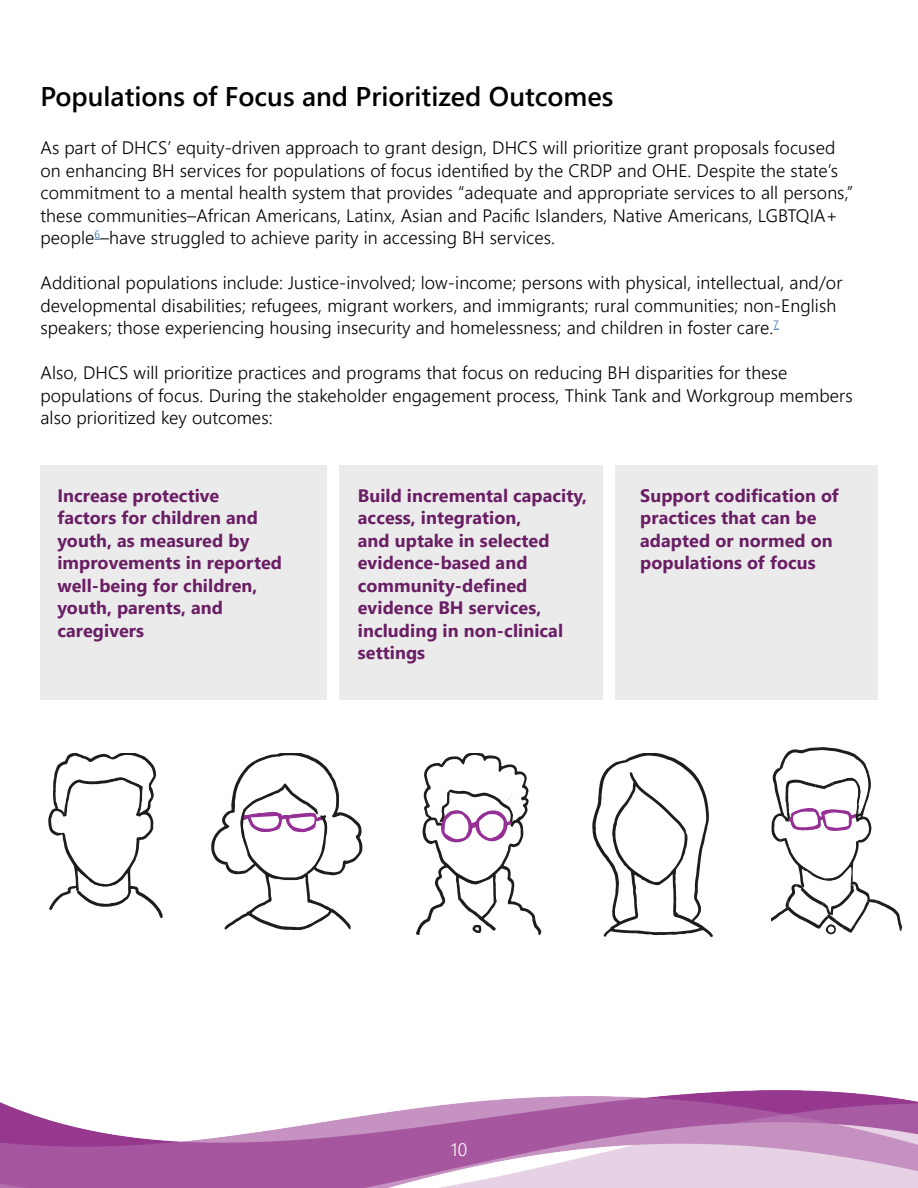
<style>
.page{position:relative;width:918px;height:1188px;background:#fff}
.page>*{position:absolute;margin:0;border:0;box-sizing:border-box;transform-origin:0 0}
.t1{font:600 27px "Segoe UI";color:#000}
.t2{font:300 18px/22.5px "Segoe UI";letter-spacing:.005em;color:#000}
.t3{font:700 18px/22.5px "Segoe UI";letter-spacing:.005em;color:#6a1e64}
.t4{font:300 18px "Segoe UI";color:#fff}
</style>
<div class="page">
<img style="left:0;top:1091px;width:918px;height:97px">
<div style="left:40px;top:465px;width:287px;height:234px;background:#ebebec"></div>
<div style="left:615px;top:465px;width:263px;height:234px;background:#ebebec"></div>
<div style="left:339px;top:465px;width:264px;height:234px;background:#ebebec"></div>
<svg style="left:48px;top:753px;width:115px;height:164px"></svg>
<svg style="left:416px;top:753px;width:125px;height:181px"></svg>
<svg style="left:592px;top:753px;width:121px;height:184px"></svg>
<svg style="left:772px;top:748px;width:130px;height:187px"></svg>
<svg style="left:211px;top:753px;width:152px;height:177px"></svg>
<h2 class="t1" style="left:41px;top:71px;width:574px">Populations of Focus and Prioritized Outcomes</h2>
<p class="t2" style="left:40px;top:135px;width:814px">As part of DHCS’ equity-driven approach to grant design, DHCS will prioritize grant proposals focused on enhancing BH services for populations of focus identified by the CRDP and OHE. Despite the state’s commitment to a mental health system that provides “adequate and appropriate services to all persons,” these communities–African Americans, Latinx, Asian and Pacific Islanders, Native Americans, LGBTQIA+ people<sup>6</sup>–have struggled to achieve parity in accessing BH services.</p>
<p class="t2" style="left:40px;top:270px;width:803px">Additional populations include: Justice-involved; low-income; persons with physical, intellectual, and/or developmental disabilities; refugees, migrant workers, and immigrants; rural communities; non-English speakers; those experiencing housing insecurity and homelessness; and children in foster care.<sup>7</sup></p>
<p class="t2" style="left:40px;top:360px;width:814px">Also, DHCS will prioritize practices and programs that focus on reducing BH disparities for these populations of focus. During the stakeholder engagement process, Think Tank and Workgroup members also prioritized key outcomes:</p>
<p class="t3" style="left:57px;top:483px;width:226px">Increase protective factors for children and youth, as measured by improvements in reported well-being for children, youth, parents, and caregivers</p>
<p class="t3" style="left:358px;top:483px;width:231px">Build incremental capacity, access, integration,<br>and uptake in selected evidence-based and community-defined evidence BH services, including in non-clinical settings</p>
<p class="t3" style="left:640px;top:483px;width:200px">Support codification of practices that can be adapted or normed on populations of focus</p>
<p class="t4" style="left:451px;top:1132px;width:18px">10</p>
</div>
